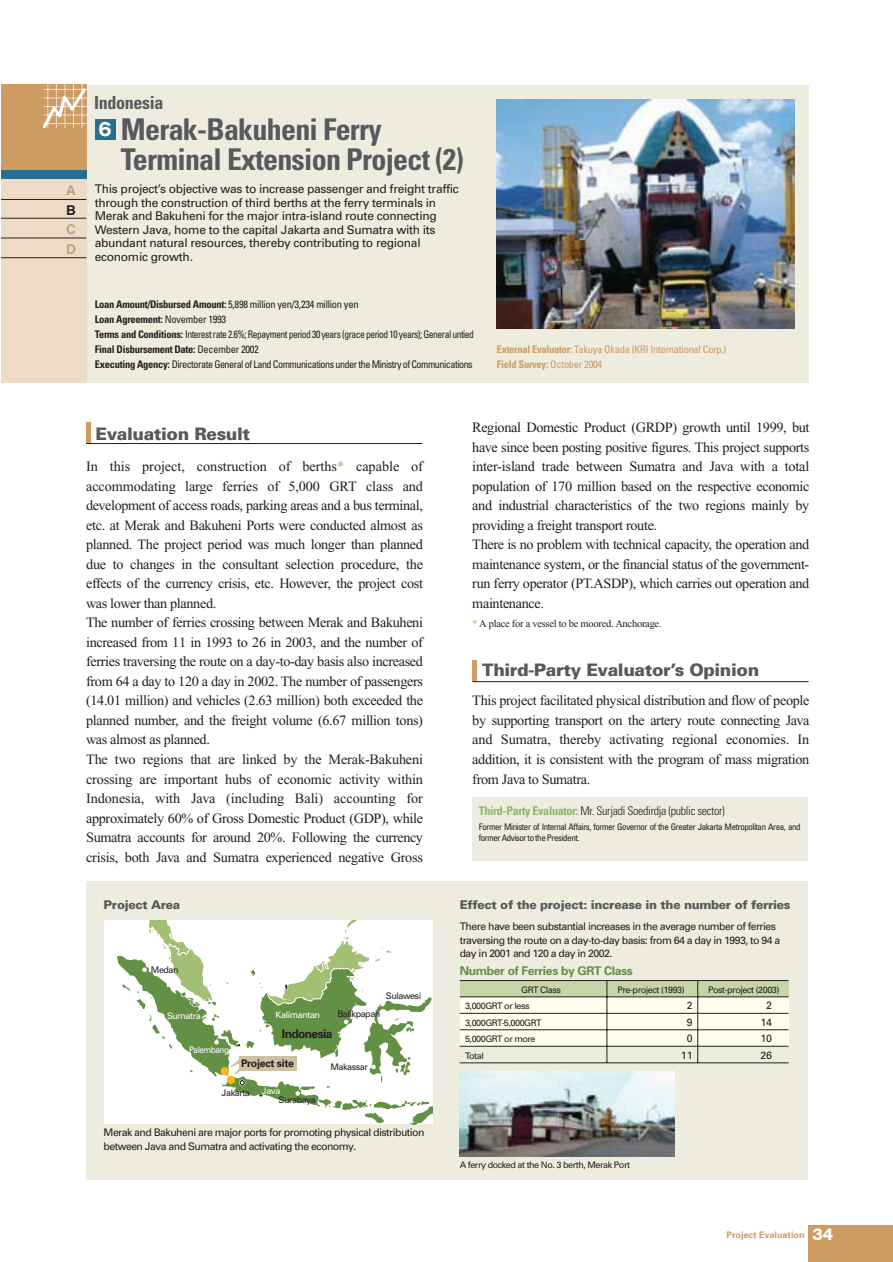
<style>
.page{position:relative;width:893px;height:1262px;background:#fff}
.page>*{position:absolute;margin:0;border:0;box-sizing:border-box;transform-origin:0 0}
.t1{font:700 condensed 30px/30px "Univers";letter-spacing:-.025em;color:#58595b}
.t2{font:700 condensed 18px "Univers";letter-spacing:-.02em;color:#58595b}
.t3{font:700 17.55px "Gothic MB101";color:#fff}
.t4{font:900 17.25px "Univers";letter-spacing:-.02em;color:#58595b}
.t5{font:800 16.5px "Helvetica Neue";color:#fff}
.t6{font:14.25px/19.5px "Times New Roman";letter-spacing:-.025em;color:#231f20}
.t7{font:13.5px/19.5px "Midashi Go MB31";color:#b7a888}
.t8{font:13.5px "Midashi Go MB31";color:#231f20}
.t9{font:12px/13.5px "Univers";letter-spacing:-.025em;color:#231f20}
.t10{font:900 12px "Univers";letter-spacing:-.025em;color:#58595b}
.t11{font:300 condensed 12px "Univers";letter-spacing:-.025em;color:#231f20}
.t12{font:700 12px "Univers";letter-spacing:-.025em;color:#629044}
.t13{font:700 12px "Univers";letter-spacing:-.05em;color:#231f20}
.t14{font:condensed 10.5px/15px "Univers";letter-spacing:-.05em;color:#231f20}
.t15{font:10.5px/16.5px "Univers";letter-spacing:-.05em;color:#231f20}
.t16{font:condensed 10.5px/15px "Univers";letter-spacing:-.025em;color:#ce9c62}
.t17{font:10.5px "Times New Roman";letter-spacing:-.025em;color:#231f20}
.t18{font:700 10.5px "Univers";letter-spacing:-.025em;color:#231f20}
.t19{font:9px/16.5px "Univers";letter-spacing:-.05em;color:#231f20}
.t20{font:condensed 9px/11.2px "Univers";letter-spacing:-.05em;color:#231f20}
.t21{font:9px "Univers";letter-spacing:-.05em;color:#fff}
.t22{font:700 9px "Univers";color:#ce9c62}
.t23{font:9px "Univers";letter-spacing:-.05em;color:#fff;scale:.9 1}
.s1{font-weight:700}
.s2{color:#ce9c62}
.s3{font-weight:700;color:#8ab76b}
</style>
<div class="page">
<div style="left:1px;top:85px;width:807px;height:297px;background:#eeecdf"></div>
<div style="left:1px;top:85px;width:85px;height:297px;background:#eddbc6"></div>
<div style="left:1px;top:85px;width:85px;height:85px;background:#ce9c62"></div>
<hr style="left:1px;top:199px;width:85px;height:1px;background:#231f20">
<hr style="left:1px;top:218px;width:85px;height:1px;background:#231f20">
<hr style="left:1px;top:238px;width:85px;height:1px;background:#231f20">
<hr style="left:1px;top:257px;width:85px;height:1px;background:#231f20">
<div style="left:86px;top:880px;width:722px;height:299px;background:#eeecdf"></div>
<div style="left:1px;top:170px;width:85px;height:8px;background:#296e8f"></div>
<div style="left:95px;top:119px;width:20px;height:20px;background:#296e8f"></div>
<img style="left:496px;top:100px;width:298px;height:229px">
<svg style="left:43px;top:85px;width:43px;height:43px"></svg>
<div style="left:104px;top:920px;width:328px;height:204px;background:#fff"></div>
<svg style="left:115px;top:920px;width:317px;height:204px"></svg>
<div style="left:459px;top:980px;width:329px;height:83px;background:#fffded"></div>
<div style="left:459px;top:980px;width:329px;height:16px;background:#c5d5a5"></div>
<div style="left:459px;top:1046px;width:329px;height:16px;background:#e9eedc"></div>
<hr style="left:459px;top:980px;width:329px;height:1px;background:#231f20">
<hr style="left:459px;top:996px;width:329px;height:1px;background:#231f20">
<hr style="left:459px;top:1013px;width:329px;height:1px;background:#231f20">
<hr style="left:459px;top:1046px;width:329px;height:1px;background:#231f20">
<hr style="left:459px;top:1029px;width:329px;height:1px;background:#231f20">
<hr style="left:459px;top:1062px;width:329px;height:1px;background:#231f20">
<hr style="left:697px;top:980px;width:1px;height:82px;background:#231f20">
<hr style="left:606px;top:980px;width:1px;height:82px;background:#231f20">
<img style="left:459px;top:1071px;width:215px;height:85px">
<div style="left:472px;top:797px;width:335px;height:64px;background:#eeecdf"></div>
<div style="left:472px;top:660px;width:5px;height:21px;background:#ce9c62"></div>
<hr style="left:472px;top:681px;width:336px;height:1px;background:#231f20">
<div style="left:86px;top:422px;width:5px;height:21px;background:#ce9c62"></div>
<hr style="left:86px;top:443px;width:336px;height:1px;background:#231f20">
<div style="left:808px;top:1225px;width:84px;height:37px;background:#ce9c62"></div>
<p class="t7" style="left:66px;top:182px;width:11px">A</p>
<p class="t8" style="left:66px;top:204px;width:11px">B</p>
<p class="t7" style="left:66px;top:221px;width:11px">C<br>D</p>
<p class="t2" style="left:94px;top:96px;width:71px">Indonesia</p>
<h1 class="t1" style="left:121px;top:118px;width:344px">Merak-Bakuheni Ferry<br>Terminal Extension Project (2)</h1>
<p class="t9" style="left:95px;top:183px;width:365px">This project’s objective was to increase passenger and freight traffic through the construction of third berths at the ferry terminals in Merak and Bakuheni for the major intra-island route connecting Western Java, home to the capital Jakarta and Sumatra with its abundant natural resources, thereby contributing to regional economic growth.</p>
<p class="t3" style="left:99px;top:123px;width:15px">6</p>
<p class="t14" style="left:95px;top:298px;width:381px"><span class="s1">Loan Amount/Disbursed Amount:</span> 5,898 million yen/3,234 million yen<br><span class="s1">Loan Agreement:</span> November 1993<br><span class="s1">Terms and Conditions:</span> Interest rate 2.6%; Repayment period 30 years (grace period 10 years); General untied <span class="s1">Final Disbursement Date:</span> December 2002<br><span class="s1">Executing Agency:</span> Directorate General of Land Communications under the Ministry of Communications</p>
<p class="t16" style="left:496px;top:343px;width:231px"><span class="s1">External Evaluator:</span> Takuya Okada (KRI International Corp.)<br><span class="s1">Field Survey:</span> October 2004</p>
<p class="t4" style="left:96px;top:427px;width:156px">Evaluation Result</p>
<p class="t6" style="left:86px;top:458px;width:338px">In this project, construction of berths<span class="s2">*</span> capable of accommodating large ferries of 5,000 GRT class and development of access roads, parking areas and a bus terminal, etc. at Merak and Bakuheni Ports were conducted almost as planned. The project period was much longer than planned due to changes in the consultant selection procedure, the effects of the currency crisis, etc. However, the project cost was lower than planned.<br>The number of ferries crossing between Merak and Bakuheni increased from 11 in 1993 to 26 in 2003, and the number of ferries traversing the route on a day-to-day basis also increased from 64 a day to 120 a day in 2002. The number of passengers (14.01 million) and vehicles (2.63 million) both exceeded the planned number, and the freight volume (6.67 million tons) was almost as planned.<br>The two regions that are linked by the Merak-Bakuheni crossing are important hubs of economic activity within Indonesia, with Java (including Bali) accounting for approximately 60% of Gross Domestic Product (GDP), while Sumatra accounts for around 20%. Following the currency crisis, both Java and Sumatra experienced negative Gross</p>
<p class="t6" style="left:472px;top:419px;width:338px">Regional Domestic Product (GRDP) growth until 1999, but have since been posting positive figures. This project supports inter-island trade between Sumatra and Java with a total population of 170 million based on the respective economic and industrial characteristics of the two regions mainly by providing a freight transport route.<br>There is no problem with technical capacity, the operation and maintenance system, or the financial status of the government&shy;run ferry operator (PT.ASDP), which carries out operation and maintenance.</p>
<p class="t17" style="left:472px;top:620px;width:191px"><span class="s2">*</span> A place for a vessel to be moored. Anchorage.</p>
<p class="t4" style="left:482px;top:663px;width:278px">Third-Party Evaluator’s Opinion</p>
<p class="t6" style="left:472px;top:692px;width:338px;text-align:justify">This project facilitated physical distribution and flow of people by supporting transport on the artery route connecting Java and Sumatra, thereby activating regional economies. In addition, it is consistent with the program of mass migration from Java to Sumatra.</p>
<p class="t11" style="left:479px;top:806px;width:248px"><span class="s3">Third-Party Evaluator:</span> Mr. Surjadi Soedirdja (public sector)</p>
<p class="t20" style="left:479px;top:821px;width:323px">Former Minister of Internal Affairs, former Governor of the Greater Jakarta Metropolitan Area, and former Advisor to the President.</p>
<p class="t10" style="left:104px;top:900px;width:78px">Project Area</p>
<p class="t10" style="left:459px;top:900px;width:332px">Effect of the project: increase in the number of ferries</p>
<p class="t19" style="left:151px;top:962px;width:29px">Medan</p>
<p class="t21" style="left:167px;top:1013px;width:35px">Sumatra</p>
<p class="t21" style="left:275px;top:1011px;width:46px">Kalimantan</p>
<p class="t19" style="left:386px;top:988px;width:37px">Sulawesi</p>
<p class="t19" style="left:337px;top:1006px;width:44px">Balikpapan</p>
<p class="t13" style="left:282px;top:1029px;width:52px">Indonesia</p>
<p class="t23" style="left:189px;top:1046px;width:46px">Palembang</p>
<p class="t19" style="left:222px;top:1085px;width:30px">Jakarta</p>
<p class="t18" style="left:241px;top:1059px;width:55px">Project site</p>
<p class="t21" style="left:262px;top:1087px;width:20px">Java</p>
<p class="t19" style="left:278px;top:1092px;width:39px">Surabaya</p>
<p class="t19" style="left:330px;top:1059px;width:39px">Makassar</p>
<p class="t15" style="left:104px;top:1126px;width:322px;line-height:13.5px">Merak and Bakuheni are major ports for promoting physical distribution between Java and Sumatra and activating the economy.</p>
<p class="t15" style="left:459px;top:921px;width:322px;line-height:13.5px">There have been substantial increases in the average number of ferries traversing the route on a day-to-day basis: from 64 a day in 1993, to 94 a day in 2001 and 120 a day in 2002.</p>
<p class="t19" style="left:521px;top:982px;width:41px">GRT Class</p>
<p class="t19" style="left:617px;top:982px;width:69px">Pre-project (1993)</p>
<p class="t19" style="left:708px;top:982px;width:73px">Post-project (2003)</p>
<p class="t19" style="left:465px;top:998px;width:78px">3,000GRT or less<br>3,000GRT-5,000GRT<br>5,000GRT or more<br>Total</p>
<p class="t15" style="left:681px;top:998px;width:13px;text-align:center">2<br>9<br>0<br>11</p>
<p class="t15" style="left:760px;top:998px;width:13px;text-align:center">2<br>14<br>10<br>26</p>
<p class="t12" style="left:459px;top:966px;width:175px">Number of Ferries by GRT Class</p>
<p class="t19" style="left:459px;top:1157px;width:172px">A ferry docked at the No. 3 berth, Merak Port</p>
<p class="t22" style="left:726px;top:1231px;width:80px">Project Evaluation</p>
<p class="t5" style="left:812px;top:1228px;width:22px">34</p>
</div>
